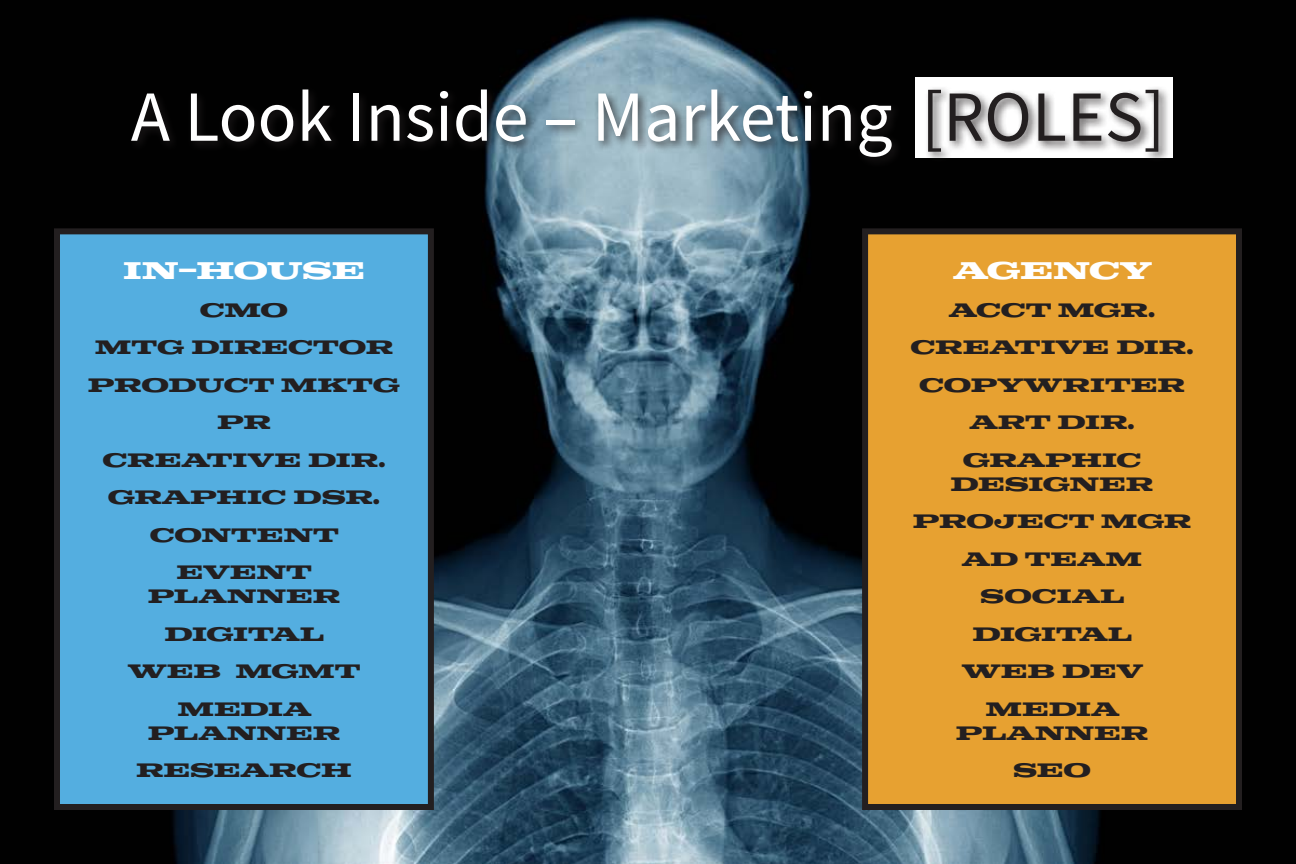
<style>
.page{position:relative;width:1296px;height:864px;background:#fff}
.page>*{position:absolute;margin:0;border:0;box-sizing:border-box;transform-origin:0 0}
.t1{font:72px "Source Sans Pro";color:#fff}
.t2{font:700 24px "Colt";letter-spacing:-.025em;color:#fff}
.t3{font:700 19.35px/37.5px "Colt";color:#231f20;text-align:center}
.s1{color:#231f20}
</style>
<div class="page">
<img style="left:0;top:0;width:1296px;height:864px">
<div style="left:57px;top:231px;width:374px;height:576px;background:#54aee0"></div>
<div style="left:54px;top:228px;width:380px;height:582px;border:6px solid #231f20"></div>
<div style="left:865px;top:231px;width:374px;height:576px;background:#e7a131"></div>
<div style="left:862px;top:228px;width:380px;height:582px;border:6px solid #231f20"></div>
<div style="left:915px;top:77px;width:257px;height:81px;background:#fff"></div>
<div style="left:128px;top:85px;width:1042px;height:84px;background:#231f20;opacity:.75"></div>
<h1 class="t1" style="left:131px;top:71px;width:1036px">A Look Inside – Marketing <span class="s1">[ROLES]</span></h1>
<p class="t2" style="left:123px;top:257px;width:243px">IN-HOUSE</p>
<p class="t3" style="left:88px;top:291px;width:314px">CMO<br>MTG DIRECTOR<br>PRODUCT MKTG<br>PR<br>CREATIVE DIR.<br>GRAPHIC DSR.<br>CONTENT<br>EVENT</p>
<p class="t3" style="left:128px;top:578px;width:234px">PLANNER<br>DIGITAL<br>WEB MGMT<br>MEDIA</p>
<p class="t3" style="left:136px;top:714px;width:217px">PLANNER<br>RESEARCH</p>
<p class="t2" style="left:953px;top:257px;width:201px">AGENCY</p>
<p class="t3" style="left:911px;top:291px;width:285px">ACCT MGR.<br>CREATIVE DIR.<br>COPYWRITER<br>ART DIR.<br>GRAPHIC</p>
<p class="t3" style="left:913px;top:465px;width:280px">DESIGNER<br>PROJECT MGR<br>AD TEAM<br>SOCIAL<br>DIGITAL<br>WEB DEV<br>MEDIA</p>
<p class="t3" style="left:956px;top:714px;width:194px">PLANNER<br>SEO</p>
</div>
